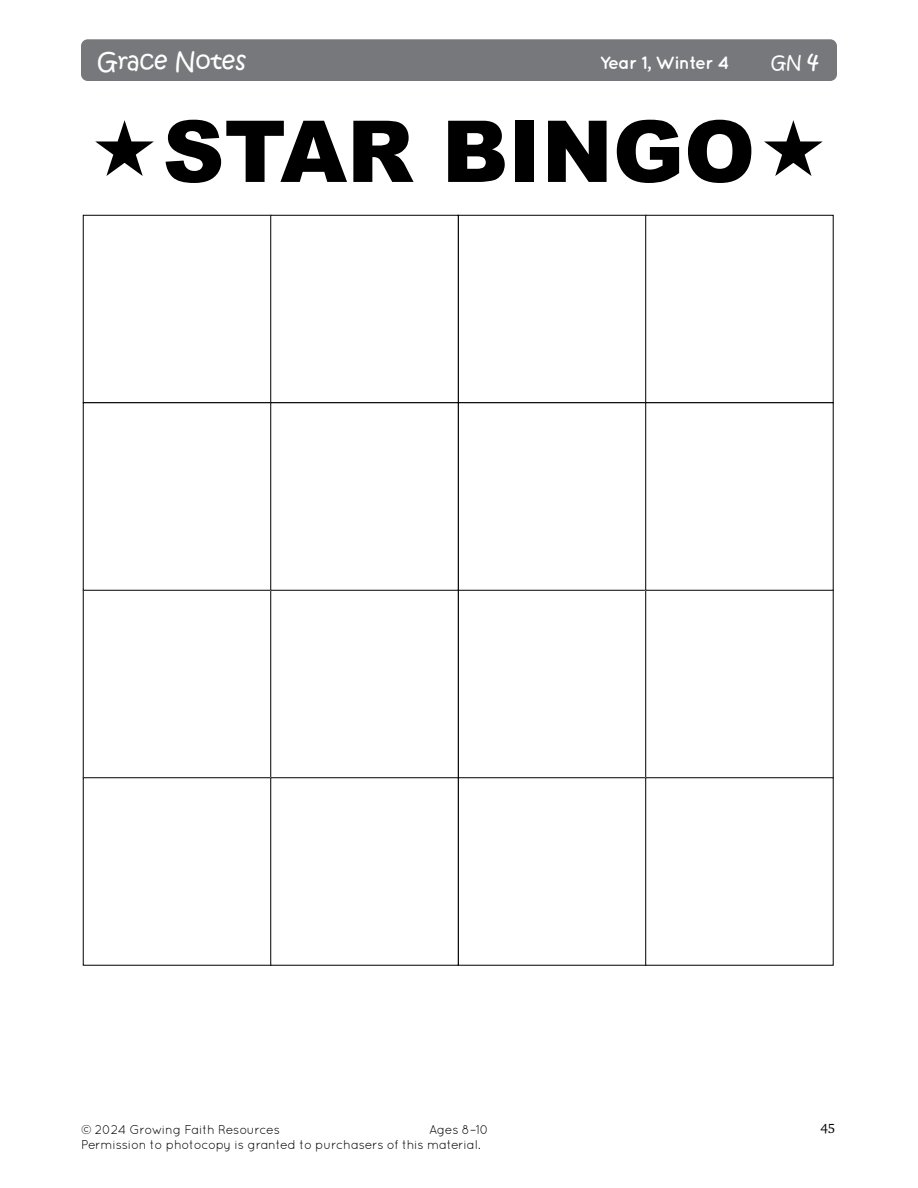
<style>
.page{position:relative;width:918px;height:1188px;background:#fff}
.page>*{position:absolute;margin:0;border:0;box-sizing:border-box;transform-origin:0 0}
.t1{font:900 85.5px "Arial";color:#000}
.t2{font:24px "Kristen Normal ITC Std";color:#fff}
.t3{font:700 18px "Quicksand";letter-spacing:-.04em;color:#fff}
.t4{font:18px "Kristen Normal ITC Std";color:#fff}
.t5{font:13.5px "Charter ITC Std";color:#000}
.t6{font:12.75px/15.3px "Quicksand";letter-spacing:-.02em;color:#000}
.s1{font-size:24px}
</style>
<div class="page">
<div style="left:81px;top:39px;width:756px;height:42px;background:#77787b;border-radius:7px"></div>
<div style="left:83px;top:215px;width:188px;height:188px;border:1px solid #000"></div>
<div style="left:458px;top:215px;width:188px;height:188px;border:1px solid #000"></div>
<div style="left:458px;top:402px;width:188px;height:189px;border:1px solid #000"></div>
<div style="left:458px;top:777px;width:188px;height:189px;border:1px solid #000"></div>
<div style="left:270px;top:215px;width:189px;height:188px;border:1px solid #000"></div>
<div style="left:270px;top:590px;width:189px;height:188px;border:1px solid #000"></div>
<div style="left:270px;top:402px;width:189px;height:189px;border:1px solid #000"></div>
<div style="left:270px;top:777px;width:189px;height:189px;border:1px solid #000"></div>
<div style="left:645px;top:215px;width:189px;height:188px;border:1px solid #000"></div>
<div style="left:645px;top:590px;width:189px;height:188px;border:1px solid #000"></div>
<div style="left:645px;top:402px;width:189px;height:189px;border:1px solid #000"></div>
<div style="left:645px;top:777px;width:189px;height:189px;border:1px solid #000"></div>
<h2 class="t2" style="left:98px;top:46px;width:150px">Grace Notes</h2>
<h3 class="t3" style="left:600px;top:52px;width:131px">Year 1, Winter 4</h3>
<h3 class="t4" style="left:771px;top:50px;width:49px">GN <span class="s1">4</span></h3>
<h1 class="t1" style="left:163px;top:89px;width:594px">STAR BINGO</h1>
<p class="t6" style="left:81px;top:1121px;width:409px;text-indent:348px">Ages 8–10<br>Permission to photocopy is granted to purchasers of this material.</p>
<p class="t5" style="left:820px;top:1120px;width:17px">45</p>
<p class="t6" style="left:81px;top:1121px;width:201px">© 2024 Growing Faith Resources</p>
</div>
